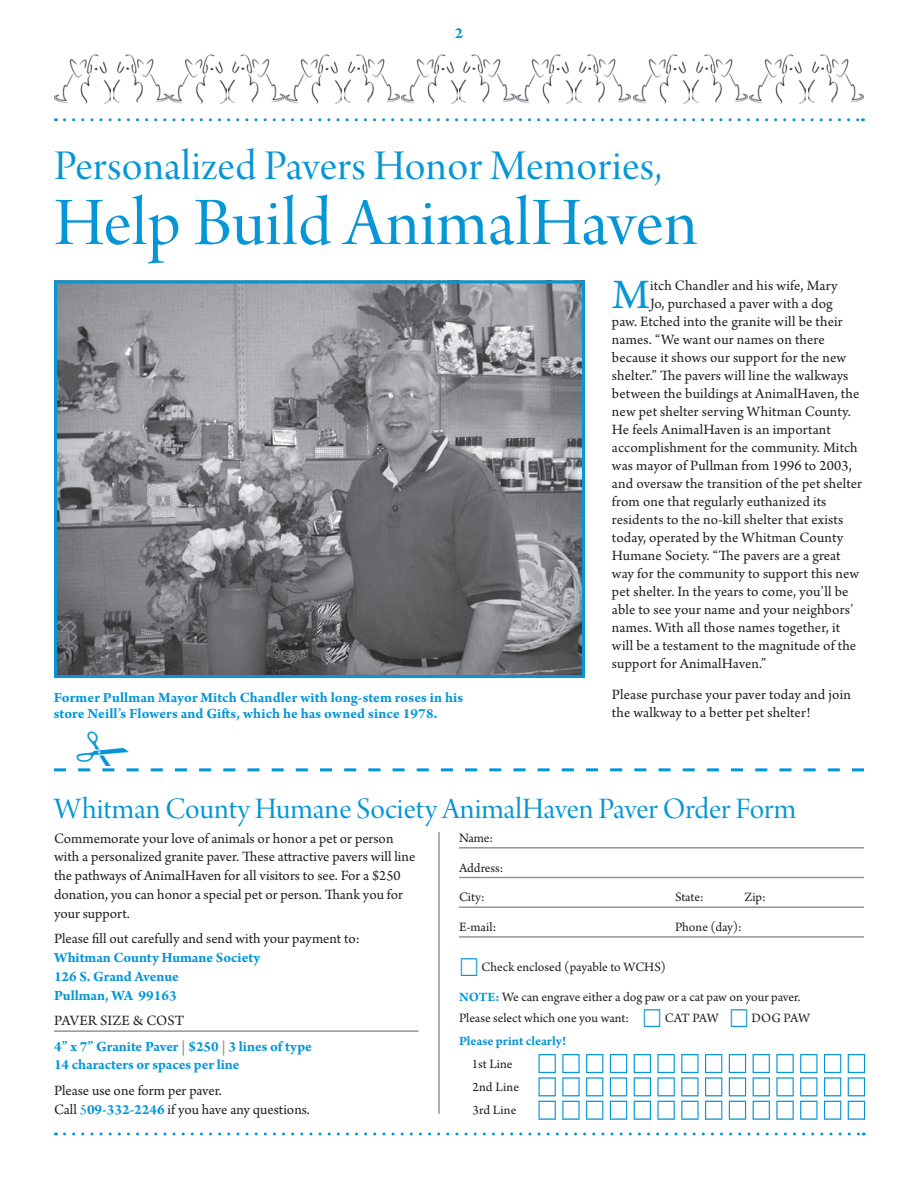
<style>
.page{position:relative;width:918px;height:1188px;background:#fff}
.page>*{position:absolute;margin:0;border:0;box-sizing:border-box;transform-origin:0 0}
.Body_Copy{font:72px "Arno Pro Display";letter-spacing:.01em;color:#0696d7}
.Body_Copy-2{font:45px "Arno Pro Display";letter-spacing:.01em;color:#0696d7}
.Body_Copy-3{font:44.1px "Arno Pro";color:#0696d7}
.Body_Copy-4{font:31.5px "Arno Pro Display";color:#0696d7}
.Body_Copy-5{font:700 16.5px "Arno Pro";color:#0696d7}
.Body_Copy-6{font:15px/18.8px "Arno Pro";letter-spacing:.005em;color:#231f20}
.Body_Copy-7{font:700 15px/16.5px "Arno Pro";color:#0696d7}
.Body_Copy-8{font:13.5px "Arno Pro";letter-spacing:-.005em;color:#231f20}
.Body_Copy-9{font:700 13.5px "Arno Pro";letter-spacing:-.005em;color:#0696d7}
.s1{color:#939598}
.s2{color:#0696d7}
.s3{font-weight:700;color:#0696d7}
</style>
<div class="page">
<svg style="left:64px;top:1132px;width:800px;height:4px"></svg>
<img style="left:113px;top:54px;width:113px;height:49px">
<img style="left:229px;top:54px;width:112px;height:49px">
<img style="left:344px;top:54px;width:55px;height:48px">
<img style="left:401px;top:54px;width:56px;height:49px">
<img style="left:460px;top:54px;width:55px;height:48px">
<img style="left:517px;top:54px;width:56px;height:49px">
<img style="left:576px;top:54px;width:55px;height:48px">
<img style="left:55px;top:54px;width:56px;height:49px">
<img style="left:634px;top:54px;width:56px;height:49px">
<img style="left:692px;top:54px;width:114px;height:49px">
<img style="left:808px;top:54px;width:55px;height:48px">
<svg style="left:64px;top:118px;width:799px;height:3px"></svg>
<img style="left:58px;top:284px;width:523px;height:390px">
<div style="left:54px;top:280px;width:531px;height:398px;border:3px solid #0696d7"></div>
<hr style="left:54px;top:1030px;width:364px;height:2px;background:#939598">
<hr style="left:459px;top:847px;width:405px;height:2px;background:#939598">
<hr style="left:459px;top:877px;width:405px;height:1px;background:#939598">
<hr style="left:459px;top:906px;width:405px;height:2px;background:#939598">
<hr style="left:459px;top:936px;width:405px;height:2px;background:#939598">
<svg style="left:538px;top:1054px;width:327px;height:66px"></svg>
<hr style="left:438px;top:832px;width:2px;height:282px;background:#939598">
<svg style="left:54px;top:768px;width:810px;height:3px"></svg>
<p class="Body_Copy-5" style="left:455px;top:23px;width:10px">2</p>
<p class="Body_Copy-2" style="left:54px;top:142px;width:609px">Personalized Pavers Honor Memories,</p>
<p class="Body_Copy" style="left:54px;top:183px;width:645px">Help Build AnimalHaven</p>
<p class="Body_Copy-3" style="left:612px;top:270px;width:39px">M</p>
<p class="Body_Copy-6" style="left:650px;top:277px;width:189px">itch Chandler and his wife, Mary</p>
<p class="Body_Copy-6" style="left:650px;top:295px;width:184px">Jo, purchased a paver with a dog</p>
<p class="Body_Copy-6" style="left:612px;top:313px;width:232px">paw. Etched into the granite will be their</p>
<p class="Body_Copy-6" style="left:612px;top:331px;width:214px">names. “We want our names on there</p>
<p class="Body_Copy-6" style="left:612px;top:349px;width:236px">because it shows our support for the new</p>
<p class="Body_Copy-6" style="left:612px;top:367px;width:238px">shelter.” The pavers will line the walkways</p>
<p class="Body_Copy-6" style="left:612px;top:385px;width:249px">between the buildings at AnimalHaven, the</p>
<p class="Body_Copy-6" style="left:612px;top:403px;width:240px">new pet shelter serving Whitman County.</p>
<p class="Body_Copy-6" style="left:612px;top:421px;width:220px">He feels AnimalHaven is an important</p>
<p class="Body_Copy-6" style="left:612px;top:439px;width:247px">accomplishment for the community. Mitch</p>
<p class="Body_Copy-6" style="left:612px;top:457px;width:241px">was mayor of Pullman from 1996 to 2003,</p>
<p class="Body_Copy-6" style="left:612px;top:475px;width:252px">and oversaw the transition of the pet shelter</p>
<p class="Body_Copy-6" style="left:612px;top:493px;width:216px">from one that regularly euthanized its</p>
<p class="Body_Copy-6" style="left:612px;top:511px;width:233px">residents to the no-kill shelter that exists</p>
<p class="Body_Copy-6" style="left:612px;top:529px;width:233px">today, operated by the Whitman County</p>
<p class="Body_Copy-6" style="left:612px;top:547px;width:230px">Humane Society. “The pavers are a great</p>
<p class="Body_Copy-6" style="left:612px;top:565px;width:249px">way for the community to support this new</p>
<p class="Body_Copy-6" style="left:612px;top:583px;width:238px">pet shelter. In the years to come, you’ll be</p>
<p class="Body_Copy-6" style="left:612px;top:601px;width:243px">able to see your name and your neighbors’</p>
<p class="Body_Copy-6" style="left:612px;top:619px;width:230px">names. With all those names together, it</p>
<p class="Body_Copy-6" style="left:612px;top:637px;width:246px">will be a testament to the magnitude of the</p>
<p class="Body_Copy-6" style="left:612px;top:655px;width:156px">support for AnimalHaven.”</p>
<p class="Body_Copy-6" style="left:612px;top:687px;width:240px;line-height:18px">Please purchase your paver today and join the walkway to a better pet shelter!</p>
<p class="Body_Copy-7" style="left:54px;top:690px;width:411px">Former Pullman Mayor Mitch Chandler with long-stem roses in his store Neill’s Flowers and Gifts, which he has owned since 1978.</p>
<p class="Body_Copy-4" style="left:54px;top:792px;width:744px">Whitman County Humane Society AnimalHaven Paver Order Form</p>
<p class="Body_Copy-6" style="left:54px;top:830px;width:363px">Commemorate your love of animals or honor a pet or person with a personalized granite paver. These attractive pavers will line the pathways of AnimalHaven for all visitors to see. For a $250 donation, you can honor a special pet or person. Thank you for your support.</p>
<p class="Body_Copy-6" style="left:54px;top:930px;width:307px">Please fill out carefully and send with your payment to:</p>
<p class="Body_Copy-7" style="left:54px;top:950px;width:208px">Whitman County Humane Society</p>
<p class="Body_Copy-7" style="left:54px;top:969px;width:126px">126 S. Grand Avenue</p>
<p class="Body_Copy-7" style="left:54px;top:988px;width:124px">Pullman, WA 99163</p>
<p class="Body_Copy-6" style="left:54px;top:1012px;width:132px">Paver Size &amp; Cost</p>
<p class="Body_Copy-7" style="left:54px;top:1039px;width:259px">4” x 7” Granite Paver <span class="s1">|</span> $250 <span class="s1">|</span> 3 lines of type</p>
<p class="Body_Copy-7" style="left:54px;top:1057px;width:187px">14 characters or spaces per line</p>
<p class="Body_Copy-6" style="left:54px;top:1082px;width:170px">Please use one form per paver.</p>
<p class="Body_Copy-6" style="left:54px;top:1101px;width:257px">Call <span class="s2">5</span><span class="s3">09-332-2246</span> if you have any questions.</p>
<p class="Body_Copy-8" style="left:459px;top:830px;width:36px">Name:</p>
<p class="Body_Copy-8" style="left:459px;top:860px;width:46px">Address:</p>
<p class="Body_Copy-8" style="left:459px;top:889px;width:27px">City:</p>
<p class="Body_Copy-8" style="left:675px;top:889px;width:30px">State:</p>
<p class="Body_Copy-8" style="left:744px;top:889px;width:23px">Zip:</p>
<p class="Body_Copy-8" style="left:459px;top:919px;width:39px">E-mail:</p>
<p class="Body_Copy-8" style="left:675px;top:919px;width:68px">Phone (day):</p>
<p class="Body_Copy-8" style="left:482px;top:960px;width:186px">Check enclosed (payable to WCHS)</p>
<p class="Body_Copy-8" style="left:459px;top:989px;width:343px"><span class="s3">NOTE:</span> We can engrave either a dog paw or a cat paw on your paver.</p>
<p class="Body_Copy-8" style="left:459px;top:1010px;width:172px">Please select which one you want:</p>
<p class="Body_Copy-8" style="left:665px;top:1010px;width:55px">CAT PAW</p>
<p class="Body_Copy-8" style="left:752px;top:1010px;width:60px">DOG PAW</p>
<p class="Body_Copy-9" style="left:459px;top:1033px;width:109px">Please print clearly!</p>
<p class="Body_Copy-8" style="left:472px;top:1056px;width:42px">1st Line</p>
<p class="Body_Copy-8" style="left:472px;top:1079px;width:48px">2nd Line</p>
<p class="Body_Copy-8" style="left:472px;top:1102px;width:45px">3rd Line</p>
</div>
